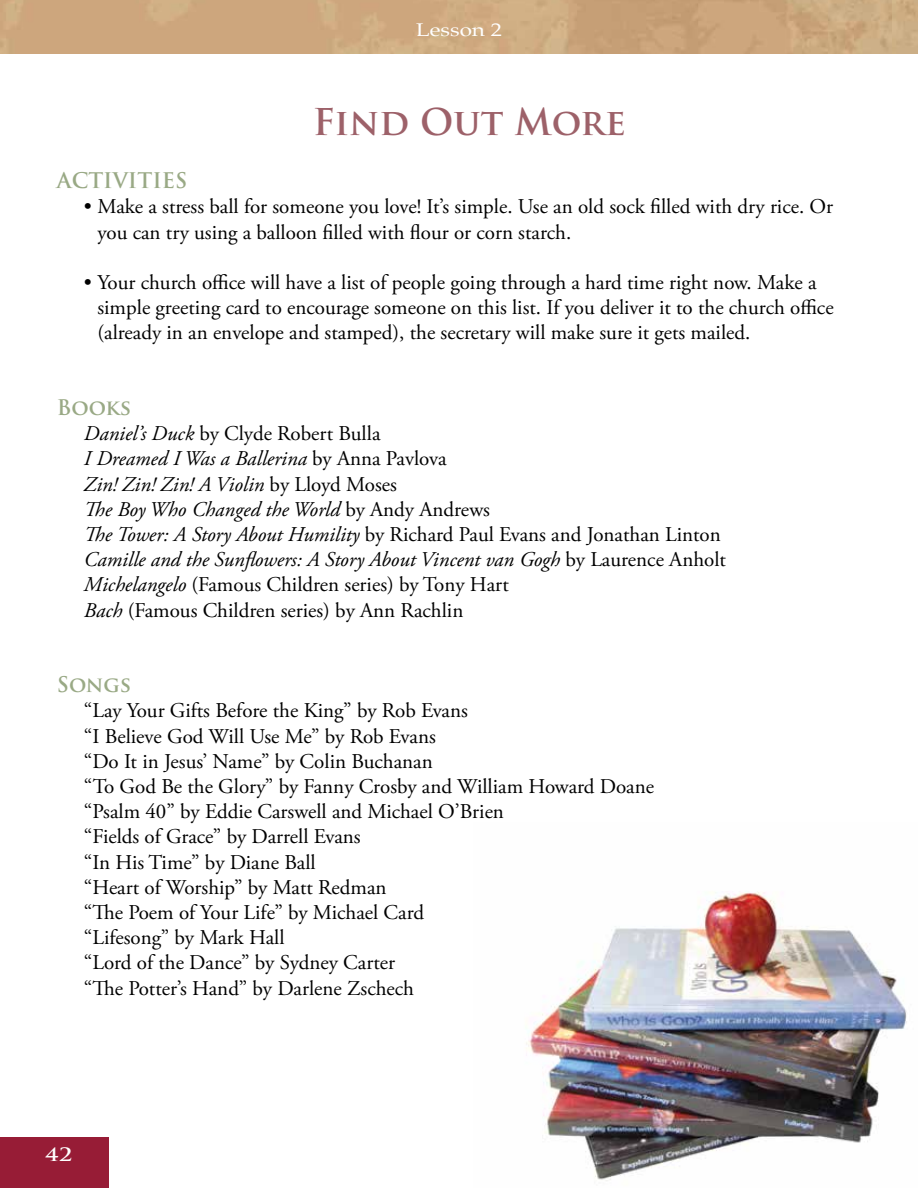
<style>
.page{position:relative;width:918px;height:1188px;background:#fff}
.page>*{position:absolute;margin:0;border:0;box-sizing:border-box;transform-origin:0 0}
.t1{font:700 36px "Trajan Pro";color:#9d6169}
.t2{font:21px/25.2px "Adobe Garamond Pro";color:#000}
.t3{font:700 21px "Trajan Pro";color:#99a985}
.t4{font:18px "Palatino";color:#fff;scale:1.25 1}
.t5{font:700 18px "Trajan Pro";color:#fff;scale:1.25 1}
.s1{font-style:italic}
</style>
<div class="page">
<div style="left:0;top:1137px;width:108px;height:51px;background:#971c36"></div>
<img style="left:526px;top:891px;width:381px;height:290px">
<p class="t4" style="left:416px;top:15px;width:70px">Lesson 2</p>
<h1 class="t1" style="left:313px;top:100px;width:315px">Find Out More</h1>
<p class="t3" style="left:57px;top:167px;width:132px">ACTIVITIES</p>
<p class="t2" style="left:97px;top:195px;width:737px;text-indent:-14px">• Make a stress ball for someone you love! It’s simple. Use an old sock filled with dry rice. Or you can try using a balloon filled with flour or corn starch.</p>
<p class="t2" style="left:97px;top:270px;width:738px;text-indent:-14px">• Your church office will have a list of people going through a hard time right now. Make a simple greeting card to encourage someone on this list. If you deliver it to the church office (already in an envelope and stamped), the secretary will make sure it gets mailed.</p>
<p class="t3" style="left:57px;top:394px;width:76px">Books</p>
<p class="t2" style="left:84px;top:422px;width:644px"><span class="s1">Daniel’s Duck</span> by Clyde Robert Bulla<br><span class="s1">I Dreamed I Was a Ballerina</span> by Anna Pavlova<br><span class="s1">Zin! Zin! Zin! A Violin</span> by Lloyd Moses<br><span class="s1">The Boy Who Changed the World</span> by Andy Andrews<br><span class="s1">The Tower: A Story About Humility</span> by Richard Paul Evans and Jonathan Linton <span class="s1">Camille and the Sunflowers: A Story About Vincent van Gogh</span> by Laurence Anholt <span class="s1">Michelangelo</span> (Famous Children series) by Tony Hart<br><span class="s1">Bach</span> (Famous Children series) by Ann Rachlin</p>
<p class="t3" style="left:57px;top:671px;width:76px">Songs</p>
<p class="t2" style="left:84px;top:699px;width:572px">“Lay Your Gifts Before the King” by Rob Evans<br>“I Believe God Will Use Me” by Rob Evans<br>“Do It in Jesus’ Name” by Colin Buchanan<br>“To God Be the Glory” by Fanny Crosby and William Howard Doane “Psalm 40” by Eddie Carswell and Michael O’Brien<br>“Fields of Grace” by Darrell Evans<br>“In His Time” by Diane Ball<br>“Heart of Worship” by Matt Redman<br>“The Poem of Your Life” by Michael Card<br>“Lifesong” by Mark Hall<br>“Lord of the Dance” by Sydney Carter<br>“The Potter’s Hand” by Darlene Zschech</p>
<p class="t5" style="left:45px;top:1143px;width:23px">42</p>
</div>
